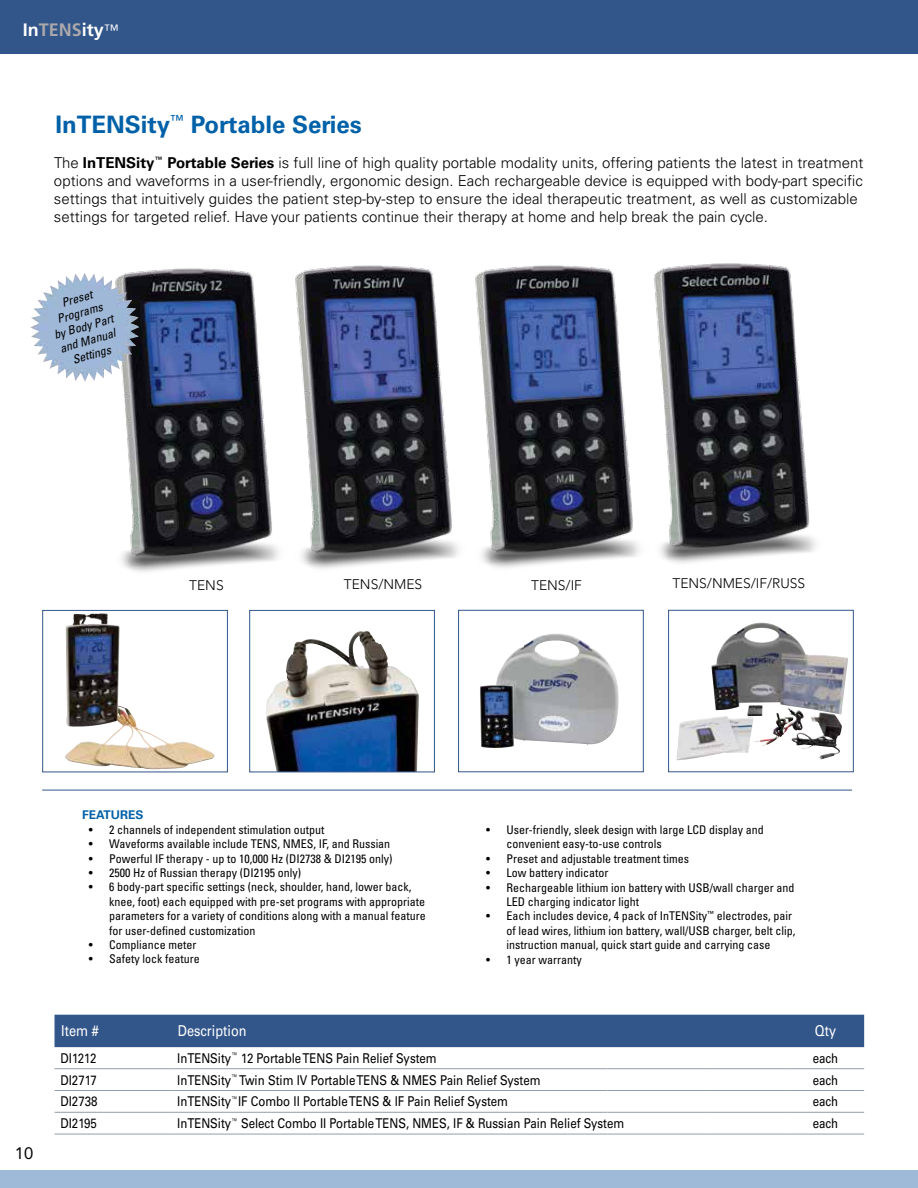
<style>
.page{position:relative;width:918px;height:1188px;background:#fff}
.page>*{position:absolute;margin:0;border:0;box-sizing:border-box;transform-origin:0 0}
.t1{font:700 24px "Univers LT Pro 65";color:#0061a8}
.t2{font:700 18px "Frutiger";color:#fff}
.t3{font:16.5px "Avenir";color:#000}
.t4{font:300 15px/18px "Univers LT Pro 45";color:#000}
.t5{font:15px "Univers LT Pro 55 Roman";color:#fff;scale:.85 1}
.t6{font:300 13.8px "Avenir";color:#000}
.t7{font:13.5px "Univers LT Pro 55 Roman";color:#000;scale:.85 1}
.t8{font:condensed 12px/14.4px "Univers LT Pro";color:#000}
.t9{font:italic condensed 12px/14.4px "Univers LT Pro";color:#000;text-align:center}
.t10{font:700 12px "Univers LT Pro 65";color:#0061a8}
.s1{color:#aaa8aa}
.s2{font-weight:300;font-size:15px}
.s3{font-family:"Univers LT Pro 65";font-weight:700}
</style>
<div class="page">
<div style="left:0;top:0;width:918px;height:53px;background:#32558a"></div>
<div style="left:0;top:1171px;width:918px;height:17px;background:#9fb9d8"></div>
<hr style="left:42px;top:790px;width:810px;height:1px;background:#32558a">
<img style="left:266px;top:631px;width:153px;height:139px">
<div style="left:250px;top:610px;width:185px;height:162px;border:1px solid #32558a"></div>
<img style="left:65px;top:613px;width:150px;height:156px">
<div style="left:42px;top:610px;width:186px;height:162px;border:1px solid #32558a"></div>
<svg style="left:676px;top:622px;width:173px;height:139px"></svg>
<img style="left:711px;top:623px;width:137px;height:93px">
<div style="left:668px;top:610px;width:186px;height:162px;border:1px solid #32558a"></div>
<img style="left:480px;top:634px;width:139px;height:114px">
<div style="left:458px;top:610px;width:186px;height:162px;border:1px solid #32558a"></div>
<div style="left:55px;top:1015px;width:809px;height:32px;background:#32558a"></div>
<hr style="left:55px;top:1068px;width:116px;height:1px;background:#919dab">
<hr style="left:171px;top:1068px;width:436px;height:1px;background:#919dab">
<hr style="left:607px;top:1068px;width:100px;height:1px;background:#919dab">
<hr style="left:707px;top:1068px;width:80px;height:1px;background:#919dab">
<hr style="left:787px;top:1068px;width:77px;height:1px;background:#919dab">
<hr style="left:55px;top:1090px;width:116px;height:1px;background:#919dab">
<hr style="left:171px;top:1090px;width:436px;height:1px;background:#919dab">
<hr style="left:607px;top:1090px;width:100px;height:1px;background:#919dab">
<hr style="left:707px;top:1090px;width:80px;height:1px;background:#919dab">
<hr style="left:787px;top:1090px;width:77px;height:1px;background:#919dab">
<hr style="left:55px;top:1112px;width:116px;height:1px;background:#919dab">
<hr style="left:171px;top:1112px;width:436px;height:1px;background:#919dab">
<hr style="left:607px;top:1112px;width:100px;height:1px;background:#919dab">
<hr style="left:707px;top:1112px;width:80px;height:1px;background:#919dab">
<hr style="left:787px;top:1112px;width:77px;height:1px;background:#919dab">
<hr style="left:55px;top:1134px;width:116px;height:1px;background:#919dab">
<hr style="left:171px;top:1134px;width:436px;height:1px;background:#919dab">
<hr style="left:607px;top:1134px;width:100px;height:1px;background:#919dab">
<hr style="left:707px;top:1134px;width:80px;height:1px;background:#919dab">
<hr style="left:787px;top:1134px;width:77px;height:1px;background:#919dab">
<img style="left:121px;top:268px;width:156px;height:304px">
<img style="left:277px;top:265px;width:181px;height:304px">
<img style="left:659px;top:263px;width:157px;height:300px">
<img style="left:458px;top:265px;width:201px;height:303px">
<img style="left:30px;top:273px;width:102px;height:109px">
<h2 class="t2" style="left:23px;top:19px;width:97px">In<span class="s1">TENS</span>ity<span class="s2">™</span></h2>
<h1 class="t1" style="left:56px;top:110px;width:308px">InTENSity<sup>™</sup> Portable Series</h1>
<p class="t4" style="left:54px;top:153px;width:811px">The <span class="s3">InTENSity</span><sup>™</sup> <span class="s3">Portable Series</span> is full line of high quality portable modality units, offering patients the latest in treatment options and waveforms in a user-friendly, ergonomic design. Each rechargeable device is equipped with body-part specific settings that intuitively guides the patient step-by-step to ensure the ideal therapeutic treatment, as well as customizable settings for targeted relief. Have your patients continue their therapy at home and help break the pain cycle.</p>
<p class="t9" style="left:44px;top:300px;width:63px;rotate:-16deg">Preset<br>Programs<br>by Body Part and Manual<br>Settings</p>
<p class="t6" style="left:189px;top:577px;width:36px">TENS</p>
<p class="t6" style="left:344px;top:576px;width:80px">TENS/NMES</p>
<p class="t6" style="left:531px;top:577px;width:52px">TENS/IF</p>
<p class="t6" style="left:672px;top:575px;width:134px">TENS/NMES/IF/RUSS</p>
<p class="t10" style="left:82px;top:808px;width:63px">FEATURES</p>
<p class="t8" style="left:89px;top:822px;width:237px">• 2 channels of independent stimulation output</p>
<p class="t8" style="left:89px;top:837px;width:303px">• Waveforms available include TENS, NMES, IF, and Russian</p>
<p class="t8" style="left:89px;top:851px;width:305px">• Powerful IF therapy - up to 10,000 Hz (DI2738 &amp; DI2195 only)</p>
<p class="t8" style="left:89px;top:865px;width:214px">• 2500 Hz of Russian therapy (DI2195 only)</p>
<p class="t8" style="left:109px;top:880px;width:318px;text-indent:-20px">• 6 body-part specific settings (neck, shoulder, hand, lower back, knee, foot) each equipped with pre-set programs with appropriate parameters for a variety of conditions along with a manual feature for user-defined customization</p>
<p class="t8" style="left:89px;top:937px;width:109px">• Compliance meter</p>
<p class="t8" style="left:89px;top:952px;width:112px">• Safety lock feature</p>
<p class="t8" style="left:506px;top:822px;width:259px;text-indent:-20px">• User-friendly, sleek design with large LCD display and convenient easy-to-use controls</p>
<p class="t8" style="left:486px;top:851px;width:204px">• Preset and adjustable treatment times</p>
<p class="t8" style="left:486px;top:865px;width:124px">• Low battery indicator</p>
<p class="t8" style="left:506px;top:880px;width:289px;text-indent:-20px">• Rechargeable lithium ion battery with USB/wall charger and<br>LED charging indicator light</p>
<p class="t8" style="left:507px;top:909px;width:291px;text-indent:-20px">• Each includes device, 4 pack of InTENSity<sup>™</sup> electrodes, pair of lead wires, lithium ion battery, wall/USB charger, belt clip, instruction manual, quick start guide and carrying case</p>
<p class="t8" style="left:486px;top:952px;width:97px">• 1 year warranty</p>
<h3 class="t3" style="left:15px;top:1143px;width:20px">10</h3>
<p class="t5" style="left:61px;top:1022px;width:46px">Item #</p>
<p class="t5" style="left:178px;top:1022px;width:82px">Description</p>
<p class="t5" style="left:815px;top:1022px;width:27px">Qty</p>
<p class="t7" style="left:61px;top:1050px;width:44px">DI1212</p>
<p class="t7" style="left:177px;top:1050px;width:307px">InTENSity<sup>™</sup> 12 Portable TENS Pain Relief System</p>
<p class="t7" style="left:813px;top:1050px;width:32px">each</p>
<p class="t7" style="left:61px;top:1072px;width:44px">DI2717</p>
<p class="t7" style="left:177px;top:1072px;width:429px">InTENSity<sup>™</sup> Twin Stim IV Portable TENS &amp; NMES Pain Relief System</p>
<p class="t7" style="left:813px;top:1072px;width:32px">each</p>
<p class="t7" style="left:61px;top:1093px;width:45px">DI2738</p>
<p class="t7" style="left:177px;top:1093px;width:391px">InTENSity<sup>™</sup>IF Combo II Portable TENS &amp; IF Pain Relief System</p>
<p class="t7" style="left:813px;top:1093px;width:32px">each</p>
<p class="t7" style="left:61px;top:1115px;width:44px">DI2195</p>
<p class="t7" style="left:177px;top:1115px;width:528px">InTENSity<sup>™</sup> Select Combo II Portable TENS, NMES, IF &amp; Russian Pain Relief System</p>
<p class="t7" style="left:813px;top:1115px;width:32px">each</p>
</div>
